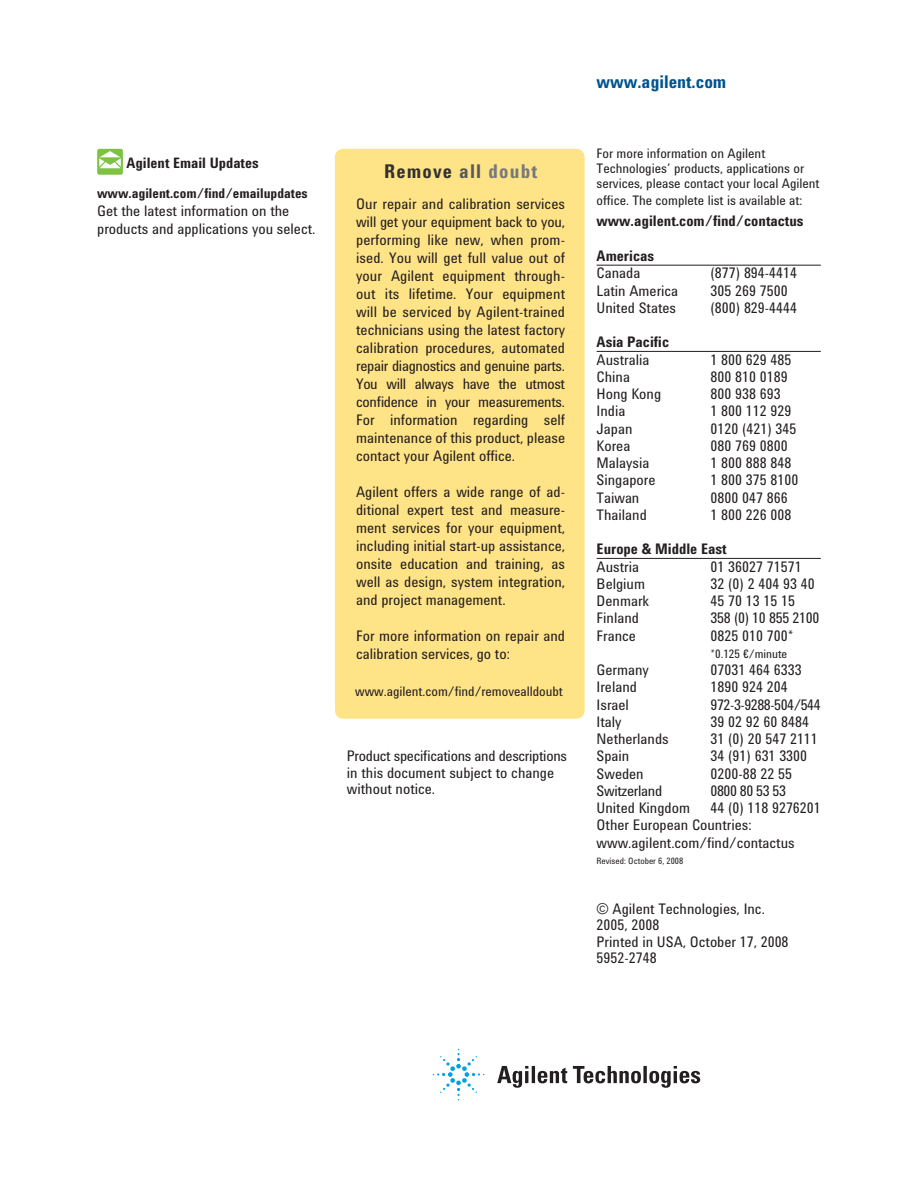
<style>
.page{position:relative;width:918px;height:1188px;background:#fff}
.page>*{position:absolute;margin:0;border:0;box-sizing:border-box;transform-origin:0 0}
.t1{font:700 19.5px "Agilent Condensed CFF";letter-spacing:.06em;color:#323031}
.t2{font:700 18px "Agilent Condensed CFF";color:#00538e}
.t3{font:15px/18px "Agilent Condensed CFF";color:#231f20}
.t4{font:700 15px "Agilent Condensed CFF";color:#231f20}
.t5{font:15px "Agilent Condensed CFF";letter-spacing:-.03em;color:#231f20}
.t6{font:15px "Agilent Condensed CFF";letter-spacing:-.02em;color:#231f20}
.t7{font:700 14.85px "Agilent Condensed CFF";color:#231f20}
.t8{font:700 13.8px "Agilent Condensed CFF";color:#231f20}
.t9{font:13.5px/15px "Agilent Condensed CFF";color:#231f20}
.t10{font:12px "Agilent Condensed CFF";color:#231f20}
.t11{font:9px "Agilent Condensed CFF";color:#231f20}
.s1{color:#58595b}
.s2{color:#76787a}
</style>
<div class="page">
<svg style="left:497px;top:1066px;width:31px;height:22px"></svg>
<hr style="left:532px;top:1066px;width:3px;height:17px;background:#231f20">
<svg style="left:538px;top:1068px;width:29px;height:15px"></svg>
<svg style="left:573px;top:1066px;width:68px;height:17px"></svg>
<svg style="left:643px;top:1066px;width:4px;height:17px"></svg>
<svg style="left:649px;top:1066px;width:51px;height:22px"></svg>
<svg style="left:433px;top:1049px;width:51px;height:51px"></svg>
<div style="left:335px;top:149px;width:250px;height:570px;background:#ffe387;border-radius:9px"></div>
<div style="left:97px;top:149px;width:26px;height:26px;background:#7dc242;border-radius:2px"></div>
<svg style="left:99px;top:151px;width:22px;height:17px"></svg>
<hr style="left:597px;top:265px;width:224px;height:1px;background:#231f20">
<hr style="left:597px;top:351px;width:224px;height:1px;background:#231f20">
<hr style="left:597px;top:558px;width:224px;height:1px;background:#231f20">
<p class="t7" style="left:127px;top:158px;width:134px">Agilent Email Updates</p>
<p class="t8" style="left:97px;top:188px;width:212px">www.agilent.com/find/emailupdates</p>
<p class="t3" style="left:97px;top:204px;width:220px">Get the latest information on the products and applications you select.</p>
<h1 class="t1" style="left:384px;top:164px;width:155px">Remove <span class="s1">all</span> <span class="s2">doubt</span></h1>
<p class="t3" style="left:356px;top:196px;width:210px;text-align:justify">Our repair and calibration services will get your equipment back to you, performing like new, when prom&shy;ised. You will get full value out of your Agilent equipment through&shy;out its lifetime. Your equipment will be serviced by Agilent-trained technicians using the latest factory calibration procedures, automated repair diagnostics and genuine parts.<br>You will always have the utmost confidence in your measurements.<br>For information regarding self maintenance of this product, please contact your Agilent office.</p>
<p class="t3" style="left:356px;top:484px;width:210px;text-align:justify">Agilent offers a wide range of ad&shy;ditional expert test and measure&shy;ment services for your equipment, including initial start-up assistance, onsite education and training, as well as design, system integration, and project management.</p>
<p class="t3" style="left:356px;top:628px;width:210px">For more information on repair and calibration services, go to:</p>
<p class="t9" style="left:355px;top:685px;width:209px">www.agilent.com/find/removealldoubt</p>
<p class="t3" style="left:347px;top:750px;width:222px;line-height:16.5px">Product specifications and descriptions in this document subject to change without notice.</p>
<p class="t2" style="left:597px;top:75px;width:131px">www.agilent.com</p>
<p class="t9" style="left:597px;top:148px;width:225px">For more information on Agilent<br>Technologies’ products, applications or services, please contact your local Agilent</p>
<p class="t9" style="left:597px;top:194px;width:207px">office. The complete list is available at:</p>
<p class="t4" style="left:597px;top:215px;width:208px">www.agilent.com/find/contactus</p>
<p class="t4" style="left:597px;top:250px;width:59px">Americas</p>
<p class="t3" style="left:597px;top:266px;width:45px">Canada</p>
<p class="t3" style="left:711px;top:266px;width:88px">(877) 894-4414</p>
<p class="t3" style="left:597px;top:283px;width:83px">Latin America</p>
<p class="t3" style="left:711px;top:283px;width:79px">305 269 7500</p>
<p class="t3" style="left:597px;top:300px;width:81px">United States</p>
<p class="t3" style="left:711px;top:300px;width:88px">(800) 829-4444</p>
<p class="t4" style="left:597px;top:337px;width:74px">Asia Pacific</p>
<p class="t3" style="left:597px;top:352px;width:54px">Australia</p>
<p class="t3" style="left:711px;top:352px;width:82px">1 800 629 485</p>
<p class="t3" style="left:597px;top:369px;width:35px">China</p>
<p class="t3" style="left:711px;top:369px;width:79px">800 810 0189</p>
<p class="t3" style="left:597px;top:387px;width:66px">Hong Kong</p>
<p class="t3" style="left:711px;top:387px;width:72px">800 938 693</p>
<p class="t3" style="left:597px;top:404px;width:30px">India</p>
<p class="t3" style="left:711px;top:404px;width:82px">1 800 112 929</p>
<p class="t3" style="left:597px;top:421px;width:37px">Japan</p>
<p class="t3" style="left:711px;top:421px;width:87px">0120 (421) 345</p>
<p class="t3" style="left:597px;top:438px;width:35px">Korea</p>
<p class="t3" style="left:711px;top:438px;width:79px">080 769 0800</p>
<p class="t3" style="left:597px;top:456px;width:54px">Malaysia</p>
<p class="t3" style="left:711px;top:456px;width:82px">1 800 888 848</p>
<p class="t3" style="left:597px;top:473px;width:60px">Singapore</p>
<p class="t3" style="left:711px;top:473px;width:89px">1 800 375 8100</p>
<p class="t3" style="left:597px;top:490px;width:44px">Taiwan</p>
<p class="t3" style="left:711px;top:490px;width:79px">0800 047 866</p>
<p class="t3" style="left:597px;top:507px;width:52px">Thailand</p>
<p class="t3" style="left:711px;top:507px;width:82px">1 800 226 008</p>
<p class="t4" style="left:597px;top:544px;width:132px">Europe &amp; Middle East</p>
<p class="t3" style="left:597px;top:559px;width:44px">Austria</p>
<p class="t3" style="left:711px;top:559px;width:93px">01 36027 71571</p>
<p class="t3" style="left:597px;top:576px;width:50px">Belgium</p>
<p class="t3" style="left:711px;top:576px;width:106px">32 (0) 2 404 93 40</p>
<p class="t3" style="left:597px;top:594px;width:54px">Denmark</p>
<p class="t3" style="left:711px;top:594px;width:86px">45 70 13 15 15</p>
<p class="t3" style="left:597px;top:611px;width:44px">Finland</p>
<p class="t6" style="left:711px;top:613px;width:110px">358 (0) 10 855 2100</p>
<p class="t3" style="left:597px;top:628px;width:41px">France</p>
<p class="t3" style="left:711px;top:628px;width:84px">0825 010 700*</p>
<p class="t10" style="left:711px;top:649px;width:78px">*0.125 €/minute</p>
<p class="t3" style="left:597px;top:663px;width:54px">Germany</p>
<p class="t3" style="left:711px;top:663px;width:93px">07031 464 6333</p>
<p class="t3" style="left:597px;top:680px;width:42px">Ireland</p>
<p class="t3" style="left:711px;top:680px;width:79px">1890 924 204</p>
<p class="t3" style="left:597px;top:697px;width:34px">Israel</p>
<p class="t5" style="left:711px;top:699px;width:112px">972-3-9288-504/544</p>
<p class="t3" style="left:597px;top:714px;width:27px">Italy</p>
<p class="t3" style="left:711px;top:714px;width:100px">39 02 92 60 8484</p>
<p class="t3" style="left:597px;top:732px;width:74px">Netherlands</p>
<p class="t3" style="left:711px;top:732px;width:109px">31 (0) 20 547 2111</p>
<p class="t3" style="left:597px;top:749px;width:34px">Spain</p>
<p class="t3" style="left:711px;top:749px;width:98px">34 (91) 631 3300</p>
<p class="t3" style="left:597px;top:766px;width:49px">Sweden</p>
<p class="t3" style="left:711px;top:766px;width:83px">0200-88 22 55</p>
<p class="t6" style="left:597px;top:785px;width:67px">Switzerland</p>
<p class="t5" style="left:711px;top:785px;width:77px">0800 80 53 53</p>
<p class="t3" style="left:597px;top:801px;width:95px">United Kingdom</p>
<p class="t3" style="left:597px;top:801px;width:226px;line-height:17.2px;text-indent:114px">44 (0) 118 9276201<br>Other European Countries: www.agilent.com/find/contactus</p>
<p class="t11" style="left:597px;top:858px;width:88px">Revised: October 6, 2008</p>
<p class="t3" style="left:597px;top:902px;width:193px;line-height:16.5px">© Agilent Technologies, Inc.<br>2005, 2008<br>Printed in USA, October 17, 2008<br>5952-2748</p>
</div>
